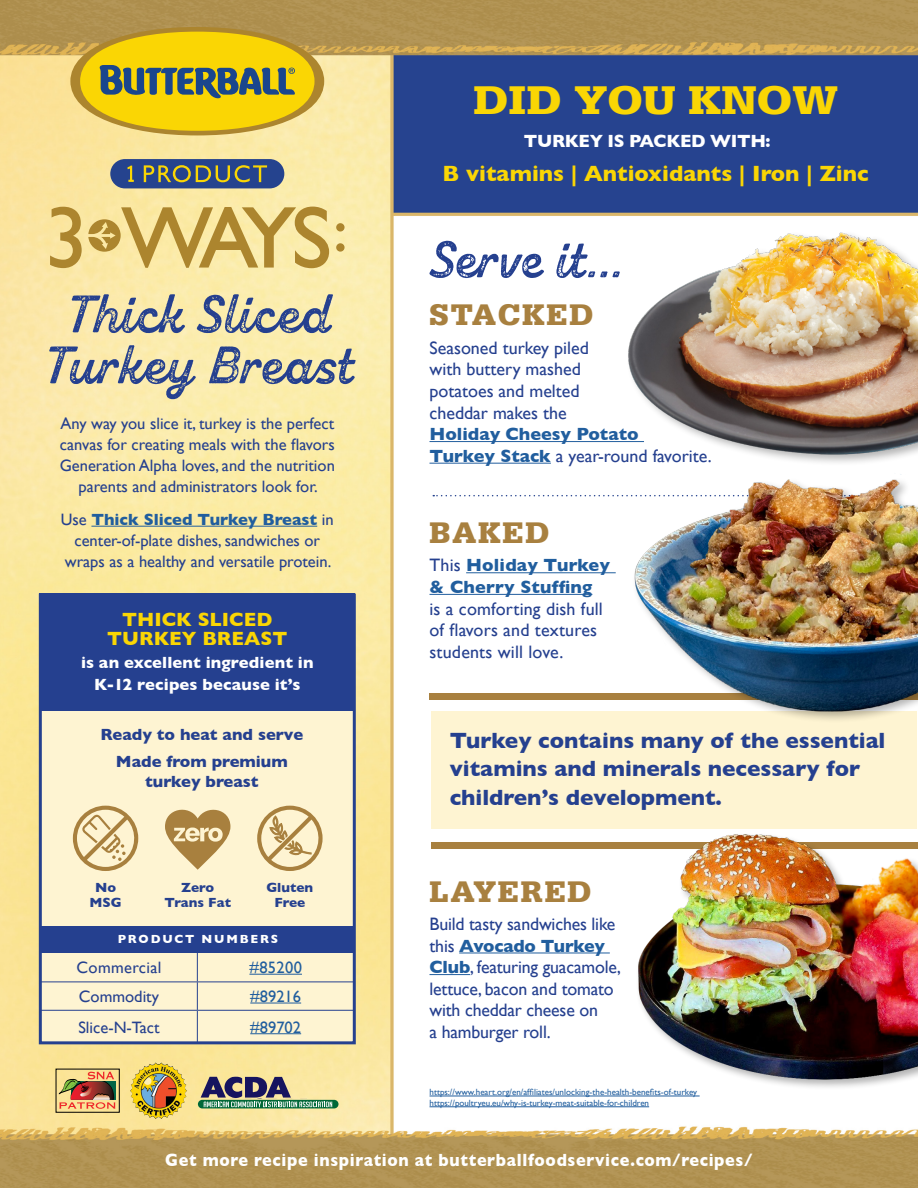
<style>
.page{position:relative;width:918px;height:1188px;background:#fff}
.page>*{position:absolute;margin:0;border:0;box-sizing:border-box;transform-origin:0 0}
.t1{font:52.5px/51px "Zing Script Rust B Base G";color:#25408f;text-align:center}
.t2{font:51px "Zing Script Rust B Base G";color:#25408f}
.t3{font:900 42.3px "Serifa Std";color:#fad604;scale:1.08 1}
.t4{font:900 31.5px "Serifa Std";letter-spacing:.05em;color:#a8803f}
.t5{font:700 22.5px/28.5px "Gill Sans";color:#25408f}
.t6{font:700 22.5px "Gill Sans";color:#fad604}
.t7{font:700 19.5px/19.5px "Gill Sans";color:#fad604;text-align:center}
.t8{font:18px/21.6px "Gill Sans";color:#25408f}
.t9{font:700 18px/21.6px "Gill Sans";color:#215e9e}
.t10{font:700 18px "Gill Sans";letter-spacing:.04em;color:#fff;scale:.9 1}
.t11{font:700 18px "Gill Sans";letter-spacing:-.02em;color:#fff}
.t12{font:16.5px/21px "Gill Sans";color:#25408f;text-align:center}
.t13{font:700 16.5px/22.5px "Gill Sans";letter-spacing:.005em;color:#fff;text-align:center}
.t14{font:700 16.5px/26.5px "Gill Sans";color:#25408f;text-align:center}
.t15{font:16.5px "Gill Sans";color:#215e9e}
.t16{font:16.5px "Gill Sans";letter-spacing:.02em;color:#25408f}
.t17{font:700 13.5px/15px "Gill Sans";color:#25408f;text-align:center}
.t18{font:700 12px "Gill Sans";letter-spacing:.15em;color:#fff}
.t19{font:9px/10.8px "Gill Sans";color:#215e9e}
.s1{font-weight:700;color:#215e9e}
.s2{font-weight:400;color:#25408f}
</style>
<div class="page">
<img style="left:0;top:0;width:918px;height:1188px">
<div style="left:430px;top:693px;width:488px;height:7px;background:#a8803f"></div>
<div style="left:431px;top:842px;width:487px;height:7px;background:#a8803f"></div>
<svg style="left:198px;top:1100px;width:141px;height:8px"></svg>
<svg style="left:198px;top:1076px;width:134px;height:31px;background:#949986"></svg>
<img style="left:130px;top:1062px;width:57px;height:57px">
<svg style="left:59px;top:1072px;width:56px;height:37px;background:#c0885f"></svg>
<svg style="left:433px;top:495px;width:198px;height:1px"></svg>
<hr style="left:430px;top:441px;width:214px;height:1px;background:#215e9e">
<hr style="left:430px;top:463px;width:121px;height:1px;background:#215e9e">
<hr style="left:466px;top:572px;width:150px;height:1px;background:#215e9e">
<hr style="left:430px;top:594px;width:162px;height:1px;background:#215e9e">
<hr style="left:459px;top:953px;width:151px;height:1px;background:#215e9e">
<hr style="left:430px;top:974px;width:40px;height:1px;background:#215e9e">
<div style="left:39px;top:594px;width:317px;height:450px;background:#fef4d2;border:3px solid #25408f"></div>
<div style="left:40px;top:594px;width:315px;height:117px;background:#25408f"></div>
<svg style="left:70px;top:27px;width:254px;height:108px;background:#b99327"></svg>
<div style="left:80px;top:32px;width:235px;height:99px;background:#fad604;border-radius:50%"></div>
<svg style="left:99px;top:65px;width:196px;height:34px"></svg>
<div style="left:110px;top:159px;width:174px;height:29px;background:#25438e;border-radius:15px"></div>
<svg style="left:128px;top:166px;width:6px;height:16px"></svg>
<svg style="left:144px;top:165px;width:123px;height:17px"></svg>
<svg style="left:50px;top:207px;width:32px;height:61px;background:#d6b96c"></svg>
<div style="left:336px;top:223px;width:9px;height:9px;background:#ac852e;border-radius:50%"></div>
<div style="left:336px;top:243px;width:9px;height:9px;background:#ac852e;border-radius:50%"></div>
<svg style="left:88px;top:207px;width:241px;height:61px;background:#dcc278"></svg>
<hr style="left:91px;top:526px;width:226px;height:1px;background:#215e9e">
<svg style="left:257px;top:806px;width:66px;height:65px"></svg>
<svg style="left:165px;top:809px;width:65px;height:61px"></svg>
<svg style="left:73px;top:806px;width:65px;height:65px"></svg>
<hr style="left:41px;top:982px;width:156px;height:1px;background:#25408f">
<hr style="left:197px;top:982px;width:157px;height:1px;background:#25408f">
<svg style="left:197px;top:953px;width:1px;height:57px"></svg>
<hr style="left:197px;top:1011px;width:1px;height:32px;background:#25408f">
<hr style="left:41px;top:1010px;width:156px;height:1px;background:#25408f">
<hr style="left:197px;top:1010px;width:157px;height:1px;background:#25408f">
<hr style="left:249px;top:974px;width:53px;height:1px;background:#215e9e">
<hr style="left:250px;top:1003px;width:51px;height:1px;background:#215e9e">
<hr style="left:250px;top:1033px;width:51px;height:1px;background:#215e9e">
<div style="left:41px;top:926px;width:314px;height:27px;background:#25408f"></div>
<div style="left:431px;top:712px;width:485px;height:117px;background:#fef4d2"></div>
<hr style="left:430px;top:1096px;width:270px;height:1px;background:#215e9e">
<hr style="left:430px;top:1107px;width:219px;height:1px;background:#215e9e">
<div style="left:626px;top:230px;width:292px;height:237px;background:#000;opacity:.3"></div>
<img style="left:625px;top:229px;width:293px;height:228px">
<div style="left:632px;top:477px;width:286px;height:247px;background:#000;opacity:.3"></div>
<img style="left:631px;top:469px;width:287px;height:245px">
<div style="left:635px;top:832px;width:283px;height:259px;background:#000;opacity:.3"></div>
<img style="left:633px;top:830px;width:285px;height:252px">
<h3 class="t3" style="left:473px;top:75px;width:339px">DID YOU KNOW</h3>
<p class="t11" style="left:524px;top:127px;width:248px">TURKEY IS PACKED WITH:</p>
<h3 class="t6" style="left:443px;top:156px;width:428px">B vitamins | Antioxidants | Iron | Zinc</h3>
<h1 class="t1" style="left:41px;top:289px;width:314px">Thick Sliced<br>Turkey Breast</h1>
<p class="t12" style="left:60px;top:413px;width:277px">Any way you slice it, turkey is the perfect canvas for creating meals with the flavors Generation Alpha loves, and the nutrition parents and administrators look for.</p>
<p class="t12" style="left:61px;top:509px;width:274px">Use <span class="s1">Thick Sliced Turkey Breast</span> in center-of-plate dishes, sandwiches or wraps as a healthy and versatile protein.</p>
<p class="t7" style="left:107px;top:609px;width:182px">THICK SLICED<br>TURKEY BREAST</p>
<p class="t13" style="left:81px;top:651px;width:234px">is an excellent ingredient in<br>K-12 recipes because it’s</p>
<p class="t14" style="left:100px;top:721px;width:204px">Ready to heat and serve<br>Made from premium</p>
<p class="t14" style="left:145px;top:767px;width:115px">turkey breast</p>
<p class="t17" style="left:89px;top:879px;width:34px">No<br>MSG</p>
<p class="t17" style="left:164px;top:879px;width:68px">Zero<br>Trans Fat</p>
<p class="t17" style="left:266px;top:879px;width:48px">Gluten<br>Free</p>
<p class="t18" style="left:118px;top:930px;width:162px">PRODUCT NUMBERS</p>
<p class="t16" style="left:77px;top:958px;width:86px">Commercial</p>
<p class="t15" style="left:249px;top:958px;width:54px">#85200</p>
<p class="t12" style="left:79px;top:986px;width:82px">Commodity</p>
<p class="t15" style="left:250px;top:987px;width:52px">#89216</p>
<p class="t12" style="left:78px;top:1016px;width:83px">Slice-N-Tact</p>
<p class="t15" style="left:250px;top:1017px;width:52px">#89702</p>
<h2 class="t2" style="left:430px;top:227px;width:196px">Serve it…</h2>
<h3 class="t4" style="left:430px;top:297px;width:166px">STACKED</h3>
<p class="t8" style="left:430px;top:337px;width:161px">Seasoned turkey piled with buttery mashed potatoes and melted cheddar makes the</p>
<p class="t9" style="left:430px;top:423px;width:284px">Holiday Cheesy Potato<br>Turkey Stack <span class="s2">a year-round favorite.</span></p>
<h3 class="t4" style="left:430px;top:514px;width:122px">BAKED</h3>
<p class="t9" style="left:430px;top:554px;width:182px"><span class="s2">This</span> Holiday Turkey &amp; Cherry Stuffing</p>
<p class="t8" style="left:430px;top:598px;width:175px">is a comforting dish full of flavors and textures students will love.</p>
<h3 class="t5" style="left:450px;top:726px;width:437px">Turkey contains many of the essential vitamins and minerals necessary for children’s development.</h3>
<h3 class="t4" style="left:430px;top:873px;width:164px">LAYERED</h3>
<p class="t8" style="left:430px;top:913px;width:193px">Build tasty sandwiches like this <span class="s1">Avocado Turkey<br>Club</span>, featuring guacamole, lettuce, bacon and tomato with cheddar cheese on<br>a hamburger roll.</p>
<p class="t19" style="left:430px;top:1087px;width:269px">https://www.heart.org/en/affiliates/unlocking-the-health-benefits-of-turkey https://poultryeu.eu/why-is-turkey-meat-suitable-for-children</p>
<p class="t10" style="left:165px;top:1145px;width:654px">Get more recipe inspiration at butterballfoodservice.com/recipes/</p>
</div>
